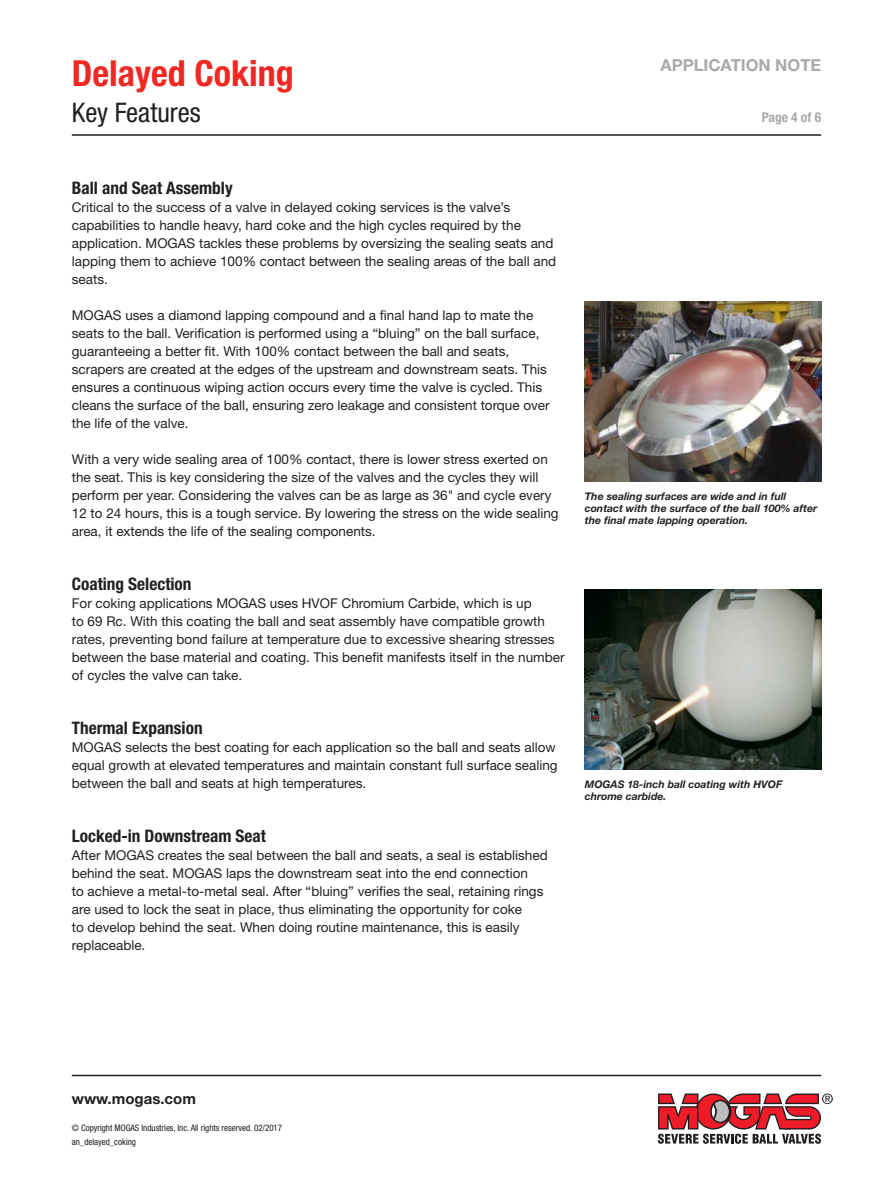
<style>
.page{position:relative;width:893px;height:1188px;background:#fff}
.page>*{position:absolute;margin:0;border:0;box-sizing:border-box;transform-origin:0 0}
.headline{font:700 condensed 36px "Helvetica Neue LT Pro";color:#ee2823}
.subhead{font:condensed 27px "Helvetica Neue LT Pro";color:#231f20}
.subhead1{font:700 condensed 17.25px "Helvetica Neue LT Pro";color:#231f20}
.t1{font:700 16.5px "Helvetica Neue LT Pro";color:#a8a9ad}
.t2{font:700 15px "Helvetica Neue LT Pro";color:#231f20}
.body_text_indent{font:13.5px/18px "Helvetica Neue LT Pro";color:#231f20}
.t3{font:700 condensed 13.5px "Helvetica Neue LT Pro";color:#a8a9ad}
.t4{font:italic 700 10.5px/12px "Helvetica Neue LT Pro";color:#231f20}
.t5{font:condensed 9px/13.5px "Helvetica Neue LT Pro";letter-spacing:-.005em;color:#231f20}
</style>
<div class="page">
<hr style="left:72px;top:134px;width:749px;height:2px;background:#231f20">
<hr style="left:72px;top:1075px;width:749px;height:1px;background:#231f20">
<svg style="left:658px;top:1094px;width:175px;height:50px"></svg>
<img style="left:585px;top:590px;width:236px;height:180px">
<img style="left:585px;top:302px;width:236px;height:180px">
<p class="headline" style="left:72px;top:51px;width:223px">Delayed Coking</p>
<p class="subhead" style="left:72px;top:96px;width:130px">Key Features</p>
<p class="t1" style="left:660px;top:55px;width:162px">APPLICATION NOTE</p>
<p class="t3" style="left:762px;top:109px;width:61px">Page 4 of 6</p>
<p class="subhead1" style="left:72px;top:177px;width:162px">Ball and Seat Assembly</p>
<p class="body_text_indent" style="left:72px;top:198px;width:486px">Critical to the success of a valve in delayed coking services is the valve’s capabilities to handle heavy, hard coke and the high cycles required by the application. MOGAS tackles these problems by oversizing the sealing seats and lapping them to achieve 100% contact between the sealing areas of the ball and seats.</p>
<p class="body_text_indent" style="left:72px;top:306px;width:479px">MOGAS uses a diamond lapping compound and a final hand lap to mate the seats to the ball. Verification is performed using a “bluing” on the ball surface, guaranteeing a better fit. With 100% contact between the ball and seats, scrapers are created at the edges of the upstream and downstream seats. This ensures a continuous wiping action occurs every time the valve is cycled. This cleans the surface of the ball, ensuring zero leakage and consistent torque over the life of the valve.</p>
<p class="body_text_indent" style="left:72px;top:450px;width:488px">With a very wide sealing area of 100% contact, there is lower stress exerted on the seat. This is key considering the size of the valves and the cycles they will perform per year. Considering the valves can be as large as 36" and cycle every 12 to 24 hours, this is a tough service. By lowering the stress on the wide sealing area, it extends the life of the sealing components.</p>
<p class="subhead1" style="left:72px;top:573px;width:121px">Coating Selection</p>
<p class="body_text_indent" style="left:72px;top:594px;width:494px">For coking applications MOGAS uses HVOF Chromium Carbide, which is up<br>to 69 Rc. With this coating the ball and seat assembly have compatible growth rates, preventing bond failure at temperature due to excessive shearing stresses between the base material and coating. This benefit manifests itself in the number of cycles the valve can take.</p>
<p class="subhead1" style="left:72px;top:717px;width:132px">Thermal Expansion</p>
<p class="body_text_indent" style="left:72px;top:738px;width:487px">MOGAS selects the best coating for each application so the ball and seats allow equal growth at elevated temperatures and maintain constant full surface sealing between the ball and seats at high temperatures.</p>
<p class="subhead1" style="left:72px;top:825px;width:196px">Locked-in Downstream Seat</p>
<p class="body_text_indent" style="left:72px;top:846px;width:477px">After MOGAS creates the seal between the ball and seats, a seal is established behind the seat. MOGAS laps the downstream seat into the end connection<br>to achieve a metal-to-metal seal. After “bluing” verifies the seal, retaining rings are used to lock the seat in place, thus eliminating the opportunity for coke<br>to develop behind the seat. When doing routine maintenance, this is easily replaceable.</p>
<p class="t4" style="left:585px;top:490px;width:234px">The sealing surfaces are wide and in full contact with the surface of the ball 100% after the final mate lapping operation.</p>
<p class="t4" style="left:585px;top:778px;width:199px">MOGAS 18-inch ball coating with HVOF chrome carbide.</p>
<p class="t2" style="left:72px;top:1090px;width:126px">www.mogas.com</p>
<p class="t5" style="left:72px;top:1121px;width:212px">© Copyright MOGAS Industries, Inc. All rights reserved. 02/2017 an_delayed_coking</p>
</div>
